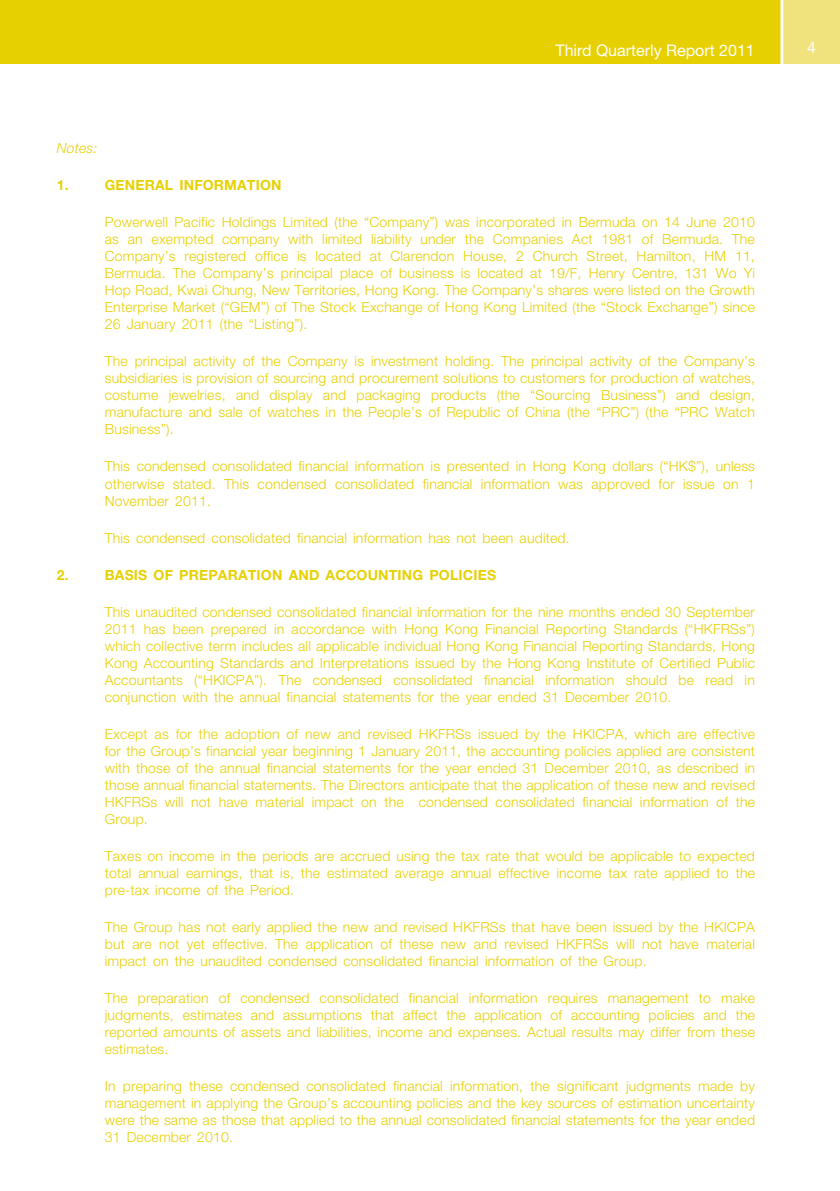
<style>
.page{position:relative;width:840px;height:1191px;background:#fff}
.page>*{position:absolute;margin:0;border:0;box-sizing:border-box;transform-origin:0 0}
.t1{font:16px "Helvetica Neue LT Std";color:#fff}
.t2{font:300 14px/17px "Helvetica Neue LT Std";letter-spacing:.015em;color:#e7d002;text-align:justify}
.t3{font:700 14px "Helvetica Neue LT Std";letter-spacing:.015em;color:#e7d002}
.t4{font:italic 300 14px "Helvetica Neue LT Std";letter-spacing:.015em;color:#e7d002}
</style>
<div class="page">
<div style="left:0;top:0;width:839px;height:64px;background:#e7d002"></div>
<div style="left:781px;top:0;width:58px;height:64px;background:#f0e27c"></div>
<hr style="left:780px;top:0;width:2px;height:64px;background:#fff">
<p class="t1" style="left:555px;top:40px;width:201px">Third Quarterly Report 2011</p>
<p class="t1" style="left:806px;top:38px;width:10px">4</p>
<p class="t4" style="left:57px;top:140px;width:42px">Notes:</p>
<p class="t3" style="left:57px;top:177px;width:13px">1.</p>
<p class="t3" style="left:105px;top:177px;width:178px">GENERAL INFORMATION</p>
<p class="t2" style="left:105px;top:214px;width:651px">Powerwell Pacific Holdings Limited (the “Company”) was incorporated in Bermuda on 14 June 2010 as an exempted company with limited liability under the Companies Act 1981 of Bermuda. The Company’s registered office is located at Clarendon House, 2 Church Street, Hamilton, HM 11, Bermuda. The Company’s principal place of business is located at 19/F, Henry Centre, 131 Wo Yi Hop Road, Kwai Chung, New Territories, Hong Kong. The Company’s shares were listed on the Growth Enterprise Market (“GEM”) of The Stock Exchange of Hong Kong Limited (the “Stock Exchange”) since 26 January 2011 (the “Listing”).</p>
<p class="t2" style="left:105px;top:353px;width:651px">The principal activity of the Company is investment holding. The principal activity of the Company’s subsidiaries is provision of sourcing and procurement solutions to customers for production of watches, costume jewelries, and display and packaging products (the “Sourcing Business”) and design, manufacture and sale of watches in the People’s of Republic of China (the “PRC”) (the “PRC Watch Business”).</p>
<p class="t2" style="left:105px;top:458px;width:651px">This condensed consolidated financial information is presented in Hong Kong dollars (“HK$”), unless otherwise stated. This condensed consolidated financial information was approved for issue on 1<br>November 2011.</p>
<p class="t2" style="left:105px;top:529px;width:466px">This condensed consolidated financial information has not been audited.</p>
<p class="t3" style="left:57px;top:566px;width:13px">2.</p>
<p class="t3" style="left:105px;top:566px;width:392px">BASIS OF PREPARATION AnD ACCOUNTING POLICIES</p>
<p class="t2" style="left:105px;top:603px;width:651px">This unaudited condensed consolidated financial information for the nine months ended 30 September 2011 has been prepared in accordance with Hong Kong Financial Reporting Standards (“HKFRSs”) which collective term includes all applicable individual Hong Kong Financial Reporting Standards, Hong Kong Accounting Standards and Interpretations issued by the Hong Kong Institute of Certified Public Accountants (“HKICPA”). The condensed consolidated financial information should be read in conjunction with the annual financial statements for the year ended 31 December 2010.</p>
<p class="t2" style="left:105px;top:725px;width:651px">Except as for the adoption of new and revised HKFRSs issued by the HKICPA, which are effective for the Group’s financial year beginning 1 January 2011, the accounting policies applied are consistent with those of the annual financial statements for the year ended 31 December 2010, as described in those annual financial statements. The Directors anticipate that the application of these new and revised HKFRSs will not have material impact on the condensed consolidated financial information of the Group.</p>
<p class="t2" style="left:105px;top:847px;width:651px">Taxes on income in the periods are accrued using the tax rate that would be applicable to expected total annual earnings, that is, the estimated average annual effective income tax rate applied to the pre-tax income of the Period.</p>
<p class="t2" style="left:105px;top:918px;width:651px">The Group has not early applied the new and revised HKFRSs that have been issued by the HKICPA but are not yet effective. The application of these new and revised HKFRSs will not have material impact on the unaudited condensed consolidated financial information of the Group.</p>
<p class="t2" style="left:105px;top:989px;width:651px">The preparation of condensed consolidated financial information requires management to make judgments, estimates and assumptions that affect the application of accounting policies and the reported amounts of assets and liabilities, income and expenses. Actual results may differ from these estimates.</p>
<p class="t2" style="left:105px;top:1076px;width:651px">In preparing these condensed consolidated financial information, the significant judgments made by management in applying the Group’s accounting policies and the key sources of estimation uncertainty were the same as those that applied to the annual consolidated financial statements for the year ended 31 December 2010.</p>
</div>
